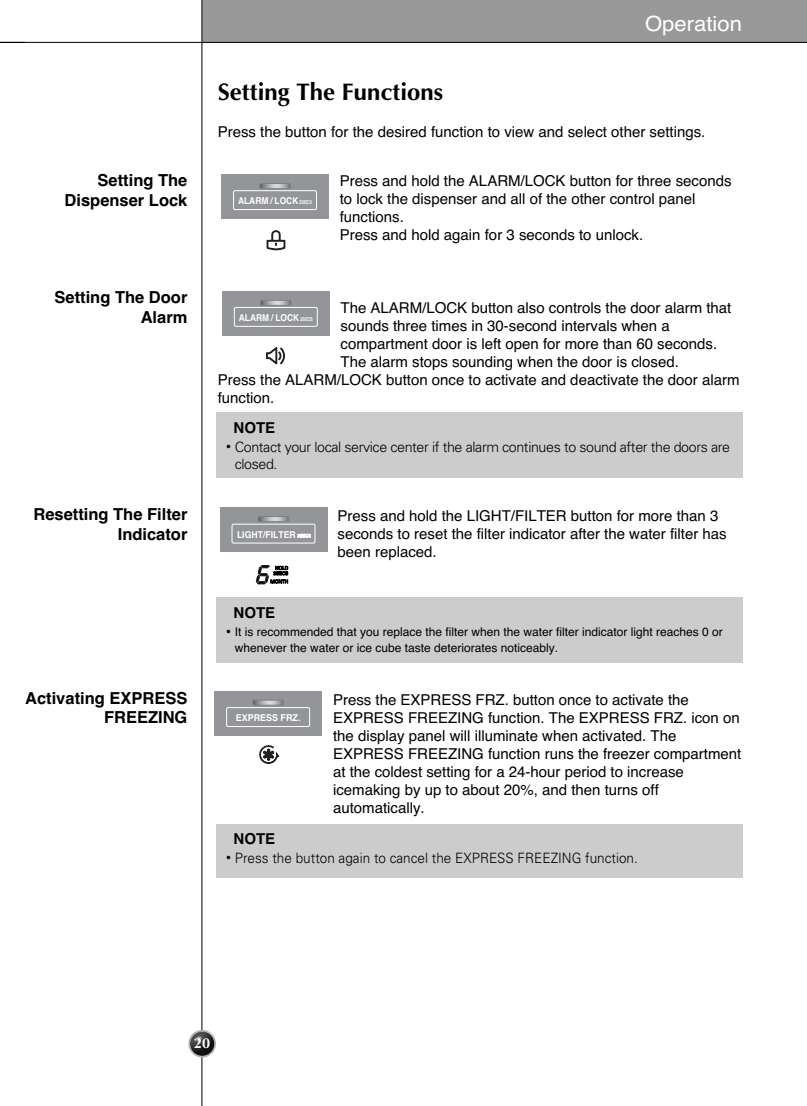
<style>
.page{position:relative;width:807px;height:1106px;background:#fff}
.page>*{position:absolute;margin:0;border:0;box-sizing:border-box;transform-origin:0 0}
.t1{font:700 24px "Optima";color:#000}
.t2{font:21px "Helvetica";color:#fff;scale:1.05 1}
.t3{font:700 16.5px/19.8px "Helvetica";color:#000;text-align:right}
.t4{font:15px/18px "Helvetica";color:#000}
.t5{font:700 15px "Helvetica";color:#000}
.t6{font:700 15px "Optane";color:#fff}
.t7{font:300 14.25px/17.1px "Univers";letter-spacing:-.025em;color:#000}
.t8{font:300 14.25px "Univers";color:#000;scale:.95 1}
.t9{font:12px/15.6px "Helvetica";color:#000}
.t10{font:700 9.45px "Helvetica";color:#fff;scale:.89 1}
.t11{font:700 9.45px "Helvetica";color:#fff;scale:.92 1}
.t12{font:700 9.45px "Helvetica";color:#fff;scale:.95 1}
.s1{font-size:5.25px}
.s2{font-family:"Univers";font-weight:300;font-size:9.75px}
.s3{font-size:9.75px}
</style>
<div class="page">
<div style="left:202px;top:0;width:605px;height:43px;background:#999"></div>
<hr style="left:202px;top:0;width:1px;height:1106px;background:#000">
<svg style="left:188px;top:1029px;width:28px;height:28px"></svg>
<img style="left:190px;top:1031px;width:24px;height:24px;border-radius:50%">
<hr style="left:0;top:42px;width:807px;height:1px;background:#000">
<div style="left:216px;top:412px;width:526px;height:65px;background:#ccc"></div>
<div style="left:216px;top:597px;width:526px;height:65px;background:#ccc"></div>
<div style="left:216px;top:824px;width:526px;height:53px;background:#ccc"></div>
<div style="left:221px;top:174px;width:108px;height:45px;background:#939598"></div>
<div style="left:233px;top:190px;width:84px;height:20px;border:1px solid #fff"></div>
<svg style="left:260px;top:183px;width:30px;height:6px"></svg>
<div style="left:259px;top:183px;width:32px;height:6px;border:1px solid #808285"></div>
<svg style="left:267px;top:230px;width:18px;height:21px"></svg>
<div style="left:222px;top:291px;width:107px;height:44px;background:#939598"></div>
<div style="left:234px;top:307px;width:84px;height:20px;border:1px solid #fff"></div>
<svg style="left:260px;top:300px;width:31px;height:5px"></svg>
<div style="left:260px;top:300px;width:32px;height:6px;border:1px solid #808285"></div>
<svg style="left:266px;top:347px;width:19px;height:17px"></svg>
<div style="left:220px;top:507px;width:107px;height:45px;background:#939598"></div>
<svg style="left:297px;top:534px;width:14px;height:3px"></svg>
<div style="left:232px;top:523px;width:83px;height:20px;border:1px solid #fff"></div>
<svg style="left:258px;top:516px;width:31px;height:5px"></svg>
<div style="left:258px;top:516px;width:31px;height:6px;border:1px solid #808285"></div>
<svg style="left:256px;top:565px;width:32px;height:19px"></svg>
<div style="left:215px;top:691px;width:107px;height:44px;background:#939598"></div>
<div style="left:226px;top:707px;width:84px;height:20px;border:1px solid #fff"></div>
<svg style="left:253px;top:700px;width:31px;height:5px"></svg>
<div style="left:252px;top:699px;width:32px;height:6px;border:1px solid #808285"></div>
<svg style="left:260px;top:745px;width:19px;height:18px"></svg>
<p class="t3" style="left:65px;top:172px;width:124px">Setting The<br>Dispenser Lock</p>
<p class="t3" style="left:55px;top:289px;width:134px">Setting The Door<br>Alarm</p>
<p class="t3" style="left:33px;top:506px;width:155px">Resetting The Filter<br>Indicator</p>
<p class="t3" style="left:25px;top:689px;width:164px">Activating EXPRESS<br>FREEZING</p>
<h1 class="t1" style="left:218px;top:82px;width:227px">Setting The Functions</h1>
<h2 class="t2" style="left:645px;top:16px;width:94px">Operation</h2>
<p class="t4" style="left:218px;top:124px;width:489px">Press the button for the desired function to view and select other settings.</p>
<p class="t4" style="left:340px;top:173px;width:393px">Press and hold the ALARM/LOCK button for three seconds to lock the dispenser and all of the other control panel functions.<br>Press and hold again for 3 seconds to unlock.</p>
<p class="t10" style="left:238px;top:197px;width:85px">ALARM / LOCK <span class="s1">3SECS</span></p>
<p class="t4" style="left:341px;top:300px;width:392px">The ALARM/LOCK button also controls the door alarm that</p>
<p class="t4" style="left:341px;top:318px;width:331px">sounds three times in 30-second intervals when a</p>
<p class="t4" style="left:341px;top:336px;width:378px">compartment door is left open for more than 60 seconds.</p>
<p class="t4" style="left:341px;top:354px;width:340px">The alarm stops sounding when the door is closed.</p>
<p class="t4" style="left:218px;top:372px;width:523px">Press the ALARM/LOCK button once to activate and deactivate the door alarm</p>
<p class="t4" style="left:218px;top:390px;width:58px">function.</p>
<p class="t10" style="left:239px;top:314px;width:85px">ALARM / LOCK <span class="s1">3SECS</span></p>
<p class="t5" style="left:234px;top:422px;width:43px">NOTE</p>
<p class="t7" style="left:235px;top:440px;width:497px;text-indent:-9px"><sup>•</sup> Contact your local service center if the alarm continues to sound after the doors are closed.</p>
<p class="t11" style="left:237px;top:531px;width:65px">LIGHT/FILTER</p>
<p class="t5" style="left:234px;top:607px;width:43px">NOTE</p>
<p class="t4" style="left:338px;top:508px;width:391px">Press and hold the LIGHT/FILTER button for more than 3 seconds to reset the filter indicator after the water filter has been replaced.</p>
<p class="t9" style="left:235px;top:625px;width:489px;text-indent:-9px"><span class="s2">•</span> It is recommended that you replace the filter when the water filter indicator light reaches 0 or whenever the water or ice cube taste deteriorates noticeably.</p>
<p class="t12" style="left:236px;top:714px;width:70px">EXPRESS FRZ.</p>
<p class="t5" style="left:234px;top:833px;width:43px">NOTE</p>
<p class="t4" style="left:333px;top:692px;width:410px">Press the EXPRESS FRZ. button once to activate the EXPRESS FREEZING function. The EXPRESS FRZ. icon on the display panel will illuminate when activated. The EXPRESS FREEZING function runs the freezer compartment at the coldest setting for a 24-hour period to increase icemaking by up to about 20%, and then turns off automatically.</p>
<p class="t8" style="left:226px;top:852px;width:435px"><span class="s3">•</span> Press the button again to cancel the EXPRESS FREEZING function.</p>
<p class="t6" style="left:194px;top:1036px;width:18px">20</p>
</div>
